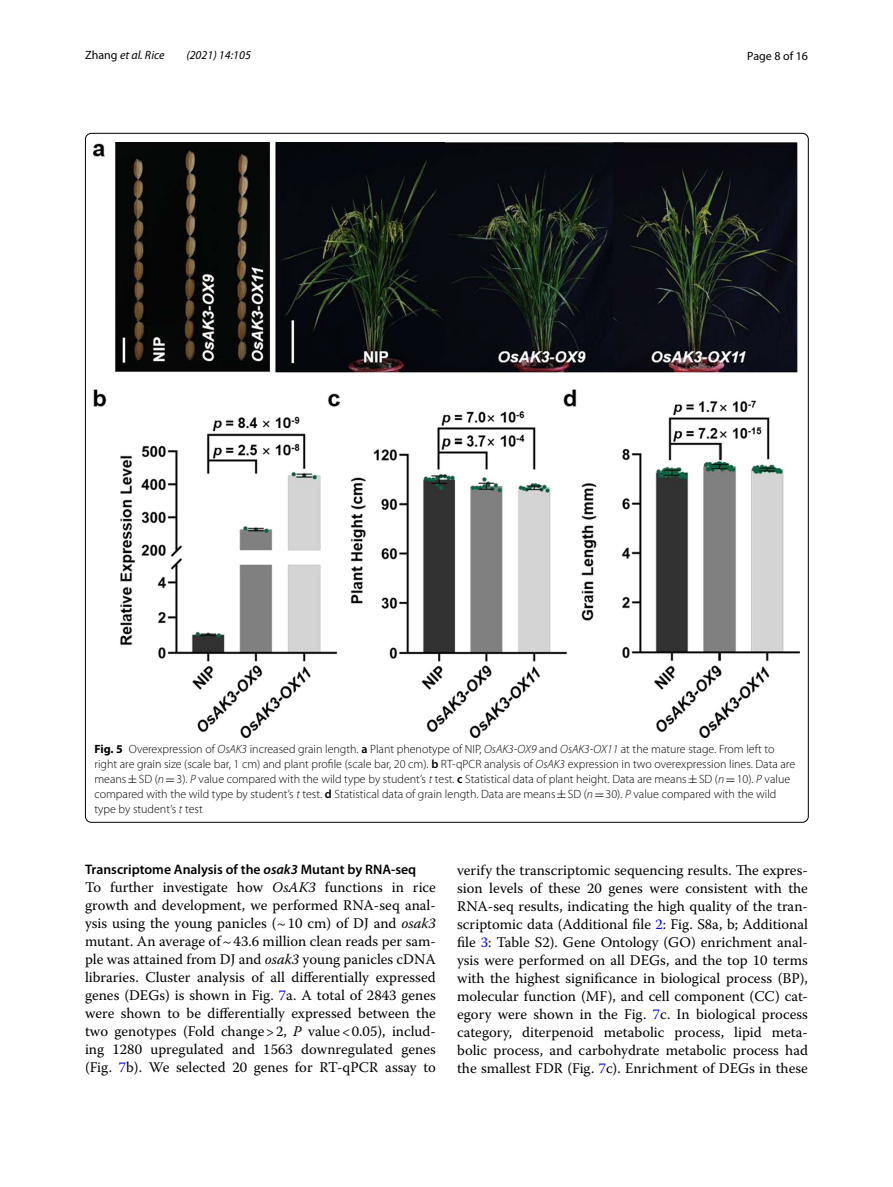
<style>
.page{position:relative;width:893px;height:1187px;background:#fff}
.page>*{position:absolute;margin:0;border:0;box-sizing:border-box;transform-origin:0 0}
.t1{font:14.7px/18px "Warnock Pro";color:#000;text-align:justify}
.t2{font:600 13.8px "Myriad Pro";color:#000}
.t3{font:300 12px/15px "Myriad Pro";color:#000}
.t4{font:italic 12px "Myriad Pro";color:#000}
.t5{font:12px "Myriad Pro";color:#000}
.s1{font-style:normal}
.s2{font-weight:700}
.s3{font-style:italic}
.s4{font-weight:600}
.s5{font-family:"MTSY";font-weight:400}
.s6{color:#00f}
</style>
<div class="page">
<img style="left:94px;top:142px;width:706px;height:595px">
<p class="t4" style="left:85px;top:48px;width:81px"><span class="s1">Zhang</span> et al. Rice</p>
<p class="t4" style="left:186px;top:48px;width:66px">(2021) 14:105</p>
<p class="t5" style="left:747px;top:48px;width:62px">Page 8 of 16</p>
<p class="t3" style="left:94px;top:741px;width:702px"><span class="s2">Fig. 5</span> Overexpression of <span class="s3">OsAK3</span> increased grain length. <span class="s4">a</span> Plant phenotype of NIP, <span class="s3">OsAK3-OX9</span> and <span class="s3">OsAK3-OX11</span> at the mature stage. From left to right are grain size (scale bar, 1 cm) and plant profile (scale bar, 20 cm). <span class="s4">b</span> RT-qPCR analysis of <span class="s3">OsAK3</span> expression in two overexpression lines. Data are means<span class="s5">±</span>SD (<span class="s3">n</span><span class="s5">=</span>3). <span class="s3">P</span> value compared with the wild type by student’s <span class="s3">t</span> test. <span class="s4">c</span> Statistical data of plant height. Data are means<span class="s5">±</span>SD (<span class="s3">n</span><span class="s5">=</span>10). <span class="s3">P</span> value compared with the wild type by student’s <span class="s3">t</span> test. <span class="s4">d</span> Statistical data of grain length. Data are means<span class="s5">±</span>SD (<span class="s3">n</span><span class="s5">=</span>30). <span class="s3">P</span> value compared with the wild type by student’s <span class="s3">t</span> test</p>
<p class="t2" style="left:85px;top:860px;width:333px">Transcriptome Analysis of the <span class="s3">osak3</span> Mutant by RNA‑seq</p>
<p class="t1" style="left:85px;top:878px;width:352px">To further investigate how <span class="s3">OsAK3</span> functions in rice growth and development, we performed RNA-seq anal&shy;ysis using the young panicles (~10 cm) of DJ and <span class="s3">osak3 </span>mutant. An average of~43.6 million clean reads per sam&shy;ple was attained from DJ and <span class="s3">osak3</span> young panicles cDNA libraries. Cluster analysis of all differentially expressed genes (DEGs) is shown in Fig. <span class="s6">7</span>a. A total of 2843 genes were shown to be differentially expressed between the two genotypes (Fold change&gt;2, <span class="s3">P</span> value&lt;0.05), includ&shy;ing 1280 upregulated and 1563 downregulated genes (Fig. <span class="s6">7</span>b). We selected 20 genes for RT-qPCR assay to</p>
<p class="t1" style="left:457px;top:860px;width:352px">verify the transcriptomic sequencing results. The expres&shy;sion levels of these 20 genes were consistent with the RNA-seq results, indicating the high quality of the tran&shy;scriptomic data (Additional file <span class="s6">2</span>: Fig. S8a, b; Additional file <span class="s6">3</span>: Table S2). Gene Ontology (GO) enrichment anal&shy;ysis were performed on all DEGs, and the top 10 terms with the highest significance in biological process (BP), molecular function (MF), and cell component (CC) cat&shy;egory were shown in the Fig. <span class="s6">7</span>c. In biological process category, diterpenoid metabolic process, lipid meta&shy;bolic process, and carbohydrate metabolic process had the smallest FDR (Fig. <span class="s6">7</span>c). Enrichment of DEGs in these</p>
</div>
